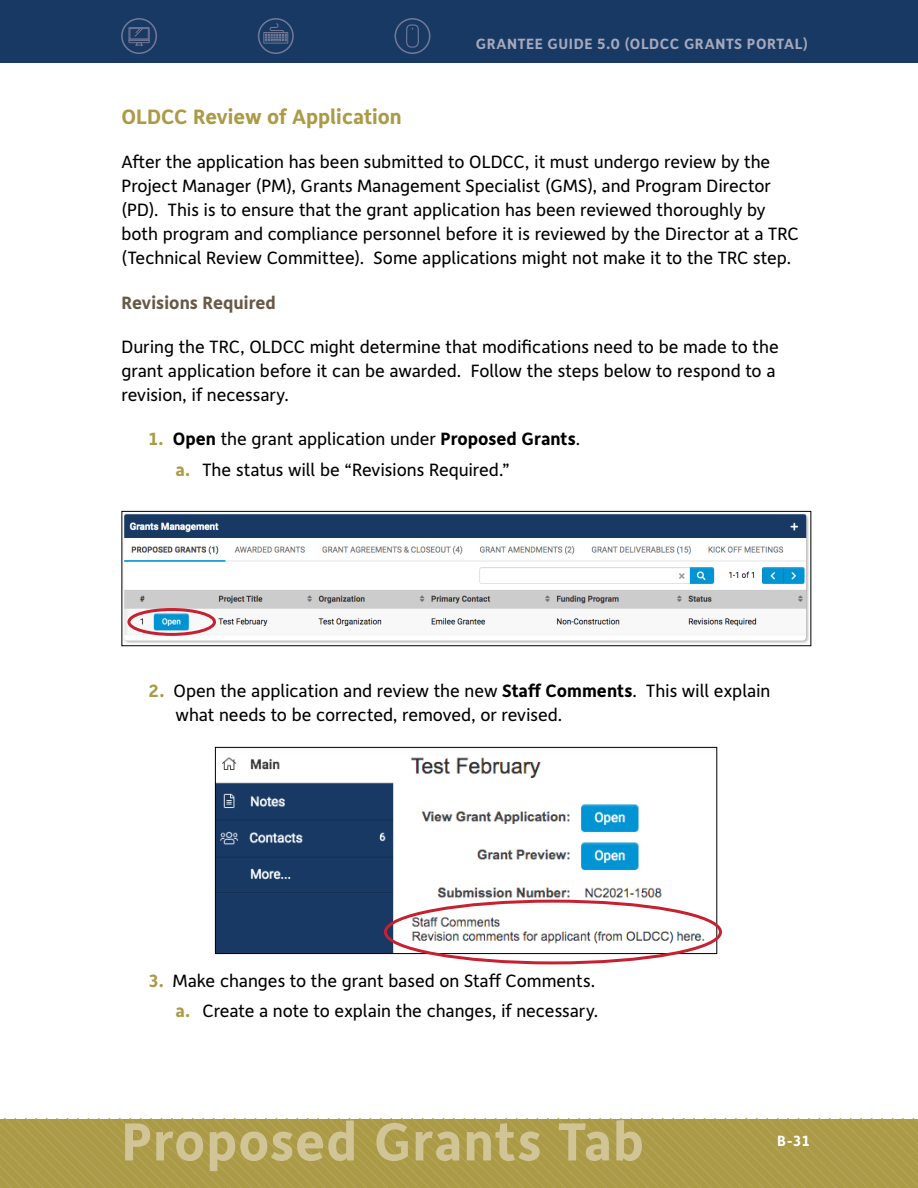
<style>
.page{position:relative;width:918px;height:1188px;background:#fff}
.page>*{position:absolute;margin:0;border:0;box-sizing:border-box;transform-origin:0 0}
.t1{font:700 54px "Depot";letter-spacing:.02em;color:#d1c598}
.t2{font:700 21px "Depot";letter-spacing:-.005em;color:#ab9a46}
.t3{font:18px/24px "Depot";color:#000}
.t4{font:700 18px "Depot";letter-spacing:-.005em;color:#665a45}
.t5{font:700 15px "Depot";letter-spacing:.04em;color:#a7a8bc}
.t6{font:700 15px "Depot";color:#fff}
.s1{font-weight:700;color:#ab9a46}
.s2{font-weight:700}
</style>
<div class="page">
<svg style="left:0;top:1119px;width:918px;height:69px"></svg>
<div style="left:0;top:0;width:918px;height:63px;background:#173963"></div>
<div style="left:121px;top:18px;width:36px;height:36px;border:2px solid #727795;border-radius:50%"></div>
<svg style="left:128px;top:27px;width:22px;height:19px"></svg>
<div style="left:258px;top:18px;width:36px;height:36px;border:2px solid #727795;border-radius:50%"></div>
<div style="left:263px;top:32px;width:25px;height:12px;border:1px solid #727795"></div>
<svg style="left:265px;top:23px;width:22px;height:19px"></svg>
<div style="left:395px;top:18px;width:35px;height:36px;border:2px solid #727795;border-radius:50%"></div>
<svg style="left:406px;top:24px;width:13px;height:24px"></svg>
<img style="left:124px;top:514px;width:685px;height:129px">
<div style="left:122px;top:511px;width:689px;height:135px;border:1px solid #000"></div>
<img style="left:217px;top:757px;width:498px;height:195px">
<div style="left:215px;top:747px;width:502px;height:207px;border:1px solid #000"></div>
<div style="left:127px;top:608px;width:89px;height:28px;border:3px solid #c72030;border-radius:50%"></div>
<div style="left:384px;top:900px;width:338px;height:64px;border:3px solid #c72030;border-radius:50%"></div>
<p class="t5" style="left:476px;top:34px;width:334px">GRANTEE GUIDE 5.0 (OLDCC GRANTS PORTAL)</p>
<p class="t2" style="left:122px;top:103px;width:282px">OLDCC Review of Application</p>
<p class="t3" style="left:122px;top:150px;width:679px">After the application has been submitted to OLDCC, it must undergo review by the Project Manager (PM), Grants Management Specialist (GMS), and Program Director (PD). This is to ensure that the grant application has been reviewed thoroughly by both program and compliance personnel before it is reviewed by the Director at a TRC (Technical Review Committee). Some applications might not make it to the TRC step.</p>
<p class="t4" style="left:122px;top:291px;width:156px">Revisions Required</p>
<p class="t3" style="left:122px;top:334px;width:659px">During the TRC, OLDCC might determine that modifications need to be made to the grant application before it can be awarded. Follow the steps below to respond to a revision, if necessary.</p>
<p class="t3" style="left:176px;top:423px;width:404px;line-height:30.8px;text-indent:-27px"><span class="s1">1.</span> <span class="s2">Open</span> the grant application under <span class="s2">Proposed Grants</span>. <span class="s1">a.</span> The status will be “Revisions Required.”</p>
<p class="t3" style="left:176px;top:678px;width:597px;text-indent:-27px"><span class="s1">2.</span> Open the application and review the new <span class="s2">Staff Comments</span>. This will explain what needs to be corrected, removed, or revised.</p>
<p class="t3" style="left:149px;top:965px;width:449px;line-height:30.8px;text-align:right"><span class="s1">3.</span> Make changes to the grant based on Staff Comments. <span class="s1">a.</span> Create a note to explain the changes, if necessary.</p>
<h1 class="t1" style="left:122px;top:1107px;width:524px">Proposed Grants Tab</h1>
<p class="t6" style="left:777px;top:1131px;width:34px">B-31</p>
</div>
